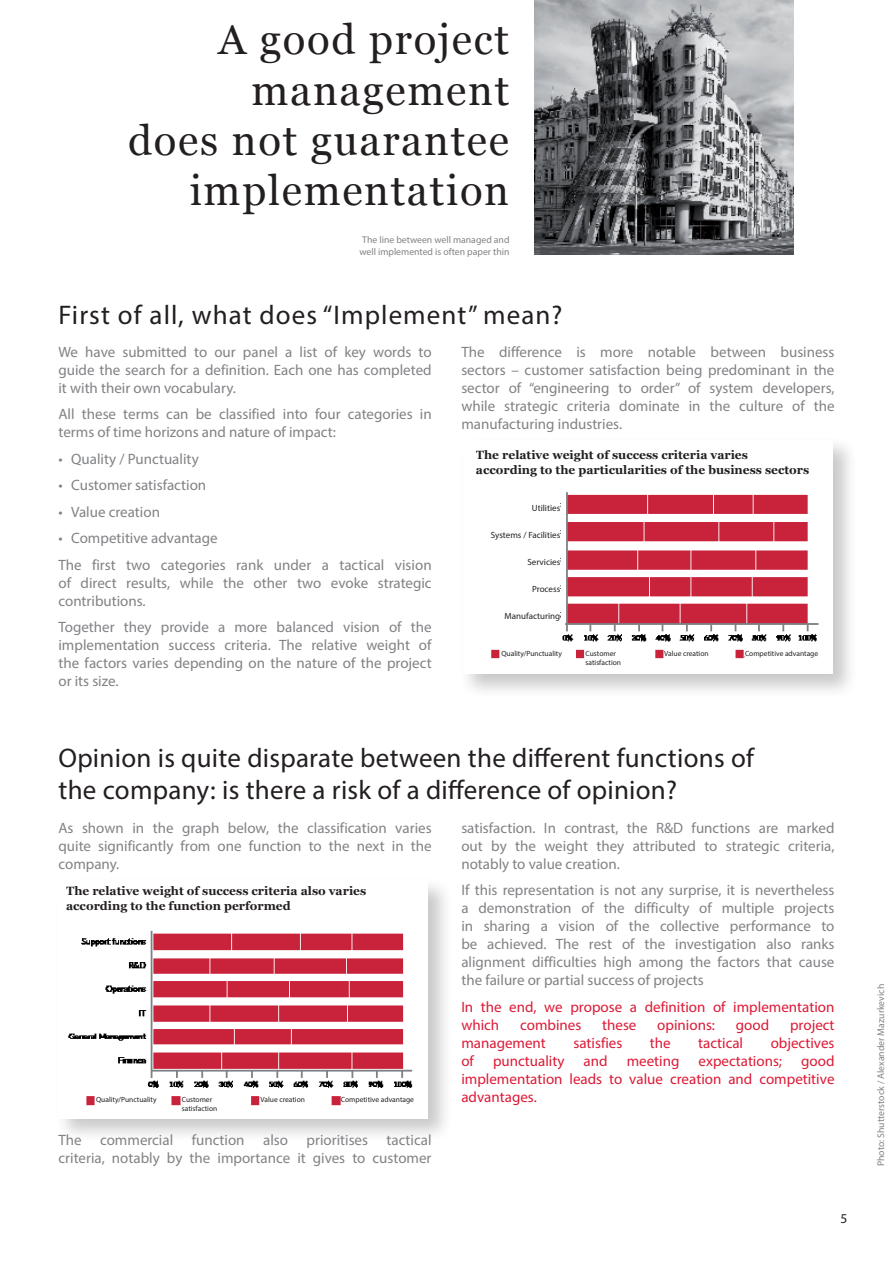
<style>
.page{position:relative;width:893px;height:1263px;background:#fff}
.page>*{position:absolute;margin:0;border:0;box-sizing:border-box;transform-origin:0 0}
.t1{font:42px/50.4px "Georgia";letter-spacing:.04em;color:#231f20;text-align:right}
.t2{font:27px/32.4px "Myriad Pro";letter-spacing:.01em;color:#231f20}
.t3{font:27px "Myriad Pro";letter-spacing:.04em;color:#231f20}
.t4{font:15px/18px "Myriad Pro";color:#808285;text-align:justify}
.t5{font:15px/18px "Myriad Pro";color:#dc1a36}
.t6{font:13.5px "Myriad Pro";color:#231f20}
.t7{font:700 12px/14.4px "Georgia";color:#231f20}
.t8{font:9.75px/11.7px "Myriad Pro";color:#808285}
.t9{font:9px "Myriad Pro";color:#231f20}
.t10{font:7.5px/9px "Myriad Pro";color:#231f20}
</style>
<div class="page">
<div style="left:459px;top:436px;width:399px;height:263px;background:#231f20;opacity:.24"></div>
<div style="left:463px;top:440px;width:370px;height:234px;background:#fff"></div>
<img style="left:491px;top:492px;width:328px;height:167px">
<div style="left:55px;top:876px;width:398px;height:267px;background:#231f20;opacity:.24"></div>
<div style="left:58px;top:880px;width:370px;height:238px;background:#fff"></div>
<img style="left:68px;top:930px;width:345px;height:176px">
<img style="left:534px;top:0;width:259px;height:255px">
<div style="left:467px;top:486px;width:93px;height:138px;background:#fff"></div>
<div style="left:501px;top:650px;width:71px;height:21px;background:#fff"></div>
<div style="left:585px;top:650px;width:58px;height:21px;background:#fff"></div>
<div style="left:664px;top:649px;width:70px;height:22px;background:#fff"></div>
<div style="left:745px;top:649px;width:81px;height:22px;background:#fff"></div>
<div style="left:96px;top:1096px;width:70px;height:21px;background:#fff"></div>
<div style="left:182px;top:1096px;width:61px;height:21px;background:#fff"></div>
<div style="left:261px;top:1096px;width:70px;height:21px;background:#fff"></div>
<div style="left:341px;top:1096px;width:81px;height:21px;background:#fff"></div>
<h1 class="t1" style="left:128px;top:15px;width:382px">A good project management<br>does not guarantee implementation</h1>
<p class="t8" style="left:359px;top:234px;width:152px">The line between well managed and well implemented is often paper thin</p>
<h2 class="t3" style="left:58px;top:298px;width:506px">First of all, what does “Implement” mean?</h2>
<p class="t4" style="left:58px;top:342px;width:375px">We have submitted to our panel a list of key words to guide the search for a definition. Each one has completed it with their own vocabulary.</p>
<p class="t4" style="left:58px;top:405px;width:375px">All these terms can be classified into four categories in terms of time horizons and nature of impact:</p>
<p class="t4" style="left:58px;top:449px;width:142px">• Quality / Punctuality</p>
<p class="t4" style="left:58px;top:476px;width:149px">• Customer satisfaction</p>
<p class="t4" style="left:58px;top:502px;width:103px">• Value creation</p>
<p class="t4" style="left:58px;top:524px;width:375px;line-height:26.5px">• Competitive advantage<br>The first two categories rank under a tactical vision</p>
<p class="t4" style="left:58px;top:573px;width:375px">of direct results, while the other two evoke strategic contributions.</p>
<p class="t4" style="left:58px;top:618px;width:375px">Together they provide a more balanced vision of the implementation success criteria. The relative weight of the factors varies depending on the nature of the project or its size.</p>
<p class="t4" style="left:461px;top:342px;width:375px">The difference is more notable between business sectors – customer satisfaction being predominant in the sector of “engineering to order” of system developers, while strategic criteria dominate in the culture of the manufacturing industries.</p>
<p class="t7" style="left:476px;top:448px;width:335px">The relative weight of success criteria varies according to the particularities of the business sectors</p>
<p class="t9" style="left:532px;top:502px;width:30px">Utilities</p>
<p class="t9" style="left:491px;top:529px;width:71px">Systems / Facilities</p>
<p class="t9" style="left:527px;top:556px;width:34px">Servicies</p>
<p class="t9" style="left:532px;top:583px;width:30px">Process</p>
<p class="t9" style="left:504px;top:610px;width:57px">Manufacturing</p>
<p class="t10" style="left:501px;top:649px;width:62px">Quality/Punctuality</p>
<p class="t10" style="left:585px;top:649px;width:37px">Customer satisfaction</p>
<p class="t10" style="left:664px;top:648px;width:46px">Value creation</p>
<p class="t10" style="left:745px;top:648px;width:75px">Competitive advantage</p>
<h2 class="t2" style="left:58px;top:741px;width:697px">Opinion is quite disparate between the different functions of the company: is there a risk of a difference of opinion?</h2>
<p class="t4" style="left:58px;top:818px;width:375px">As shown in the graph below, the classification varies quite significantly from one function to the next in the company.</p>
<p class="t4" style="left:461px;top:818px;width:375px">satisfaction. In contrast, the R&amp;D functions are marked out by the weight they attributed to strategic criteria, notably to value creation.</p>
<p class="t4" style="left:461px;top:881px;width:375px">If this representation is not any surprise, it is nevertheless a demonstration of the difficulty of multiple projects in sharing a vision of the collective performance to be achieved. The rest of the investigation also ranks alignment difficulties high among the factors that cause the failure or partial success of projects</p>
<p class="t5" style="left:461px;top:997px;width:375px">In the end, we propose a definition of implementation which</p>
<p class="t7" style="left:66px;top:884px;width:302px">The relative weight of success criteria also varies according to the function performed</p>
<p class="t5" style="left:520px;top:1015px;width:63px">combines</p>
<p class="t5" style="left:602px;top:1015px;width:36px">these</p>
<p class="t5" style="left:657px;top:1015px;width:59px">opinions:</p>
<p class="t5" style="left:736px;top:1015px;width:35px">good</p>
<p class="t5" style="left:790px;top:1015px;width:46px">project</p>
<p class="t5" style="left:461px;top:1033px;width:86px">management</p>
<p class="t5" style="left:573px;top:1033px;width:50px">satisfies</p>
<p class="t5" style="left:650px;top:1033px;width:22px">the</p>
<p class="t5" style="left:698px;top:1033px;width:46px">tactical</p>
<p class="t5" style="left:771px;top:1033px;width:65px">objectives</p>
<p class="t5" style="left:461px;top:1051px;width:14px">of</p>
<p class="t5" style="left:493px;top:1051px;width:73px">punctuality</p>
<p class="t5" style="left:584px;top:1051px;width:26px">and</p>
<p class="t5" style="left:627px;top:1051px;width:54px">meeting</p>
<p class="t5" style="left:699px;top:1051px;width:85px">expectations;</p>
<p class="t5" style="left:461px;top:1051px;width:375px;text-align:justify;text-indent:340px">good implementation leads to value creation and competitive advantages.</p>
<p class="t10" style="left:96px;top:1095px;width:62px">Quality/Punctuality</p>
<p class="t10" style="left:182px;top:1095px;width:37px">Customer satisfaction</p>
<p class="t10" style="left:261px;top:1095px;width:46px">Value creation</p>
<p class="t10" style="left:341px;top:1095px;width:75px">Competitive advantage</p>
<p class="t4" style="left:58px;top:1131px;width:375px">The commercial function also prioritises tactical criteria, notably by the importance it gives to customer</p>
<p class="t6" style="left:841px;top:1210px;width:8px">5</p>
<p class="t8" style="left:875px;top:1166px;width:184px;rotate:-90deg">Photo: Shutterstock / Alexander Mazurkevich</p>
</div>
